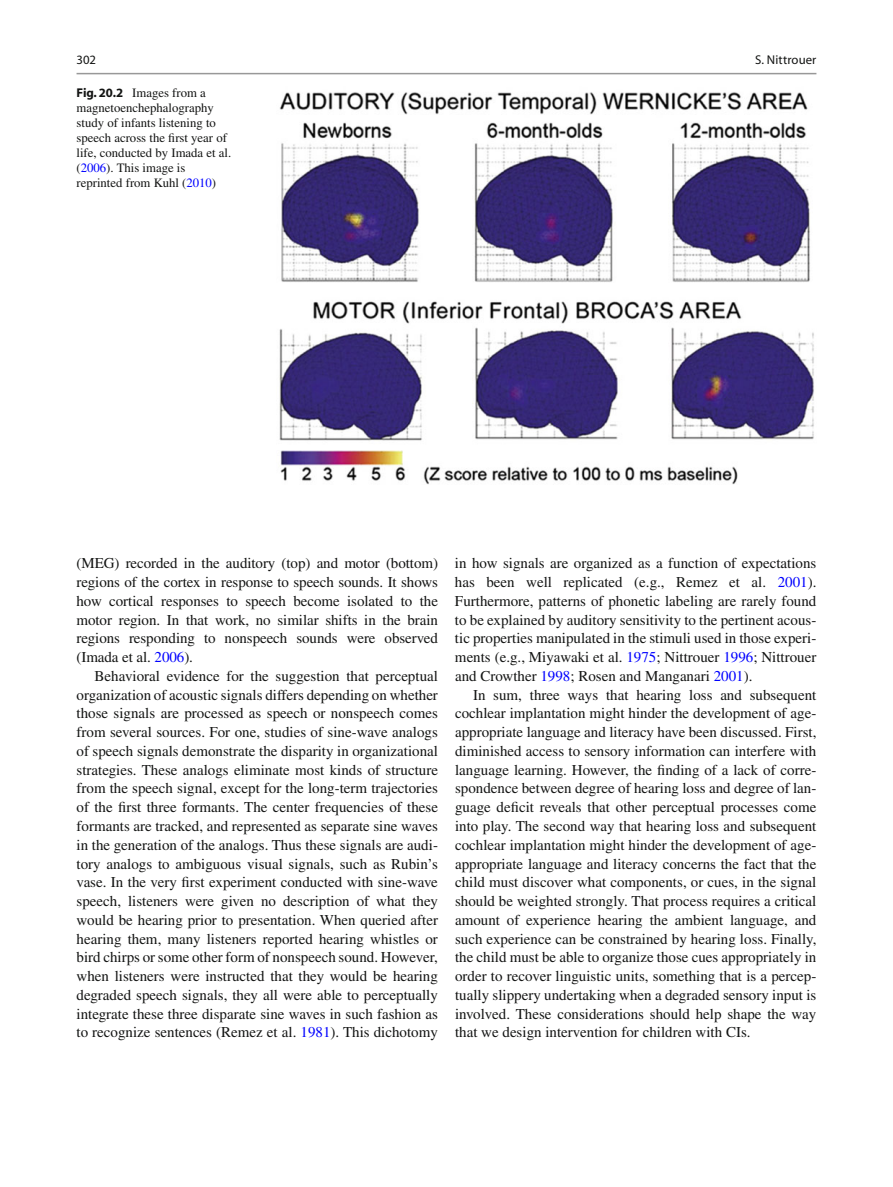
<style>
.page{position:relative;width:893px;height:1187px;background:#fff}
.page>*{position:absolute;margin:0;border:0;box-sizing:border-box;transform-origin:0 0}
.t1{font:15px/18.8px "Gqqlwt Pjlgkg Frkwlq Times";color:#131413;text-align:justify}
.t2{font:12.75px/15px "Gqqlwt Pjlgkg Frkwlq Times";color:#131413}
.t3{font:12.75px "Sptwqx Ffqyrf Sjtwnc Myriad";letter-spacing:.01em;color:#131413}
.s1{font-family:"Lrccxr Fphrxt Ykgcjq Myriad";font-weight:700}
.s2{color:#00f}
</style>
<div class="page">
<img style="left:279px;top:92px;width:535px;height:393px">
<hr style="left:77px;top:73px;width:739px;height:1px;background:#989898">
<p class="t3" style="left:77px;top:55px;width:21px">302</p>
<p class="t2" style="left:77px;top:86px;width:156px"><span class="s1">Fig. 20.2</span> Images from a magnetoenchephalography study of infants listening to speech across the first year of life, conducted by Imada et al. ( <span class="s2">2006</span> ). This image is reprinted from Kuhl ( <span class="s2">2010</span> )</p>
<p class="t3" style="left:755px;top:55px;width:63px">S. Nittrouer</p>
<p class="t1" style="left:77px;top:555px;width:363px">(MEG) recorded in the auditory (top) and motor (bottom) regions of the cortex in response to speech sounds. It shows how cortical responses to speech become isolated to the motor region. In that work, no similar shifts in the brain regions responding to nonspeech sounds were observed (Imada et al. <span class="s2">2006</span> ).</p>
<p class="t1" style="left:77px;top:668px;width:363px;text-indent:18px">Behavioral evidence for the suggestion that perceptual organization of acoustic signals differs depending on whether those signals are processed as speech or nonspeech comes from several sources. For one, studies of sine-wave analogs of speech signals demonstrate the disparity in organizational strategies. These analogs eliminate most kinds of structure from the speech signal, except for the long-term trajectories of the first three formants. The center frequencies of these formants are tracked, and represented as separate sine waves in the generation of the analogs. Thus these signals are audi&shy;tory analogs to ambiguous visual signals, such as Rubin’s vase. In the very first experiment conducted with sine-wave speech, listeners were given no description of what they would be hearing prior to presentation. When queried after hearing them, many listeners reported hearing whistles or bird chirps or some other form of nonspeech sound. However, when listeners were instructed that they would be hearing degraded speech signals, they all were able to perceptually integrate these three disparate sine waves in such fashion as to recognize sentences (Remez et al. <span class="s2">1981</span> ). This dichotomy</p>
<p class="t1" style="left:455px;top:555px;width:363px">in how signals are organized as a function of expectations has been well replicated (e.g., Remez et al. <span class="s2">2001</span> ).<br>Furthermore, patterns of phonetic labeling are rarely found to be explained by auditory sensitivity to the pertinent acous&shy;tic properties manipulated in the stimuli used in those experi&shy;ments (e.g., Miyawaki et al. <span class="s2">1975</span> ; Nittrouer <span class="s2">1996</span> ; Nittrouer and Crowther <span class="s2">1998</span> ; Rosen and Manganari <span class="s2">2001</span> ).</p>
<p class="t1" style="left:455px;top:686px;width:363px;text-indent:18px">In sum, three ways that hearing loss and subsequent cochlear implantation might hinder the development of age&shy;appropriate language and literacy have been discussed. First, diminished access to sensory information can interfere with language learning. However, the finding of a lack of corre&shy;spondence between degree of hearing loss and degree of lan&shy;guage deficit reveals that other perceptual processes come into play. The second way that hearing loss and subsequent cochlear implantation might hinder the development of age&shy;appropriate language and literacy concerns the fact that the child must discover what components, or cues, in the signal should be weighted strongly. That process requires a critical amount of experience hearing the ambient language, and such experience can be constrained by hearing loss. Finally, the child must be able to organize those cues appropriately in order to recover linguistic units, something that is a percep&shy;tually slippery undertaking when a degraded sensory input is involved. These considerations should help shape the way that we design intervention for children with CIs.</p>
</div>
